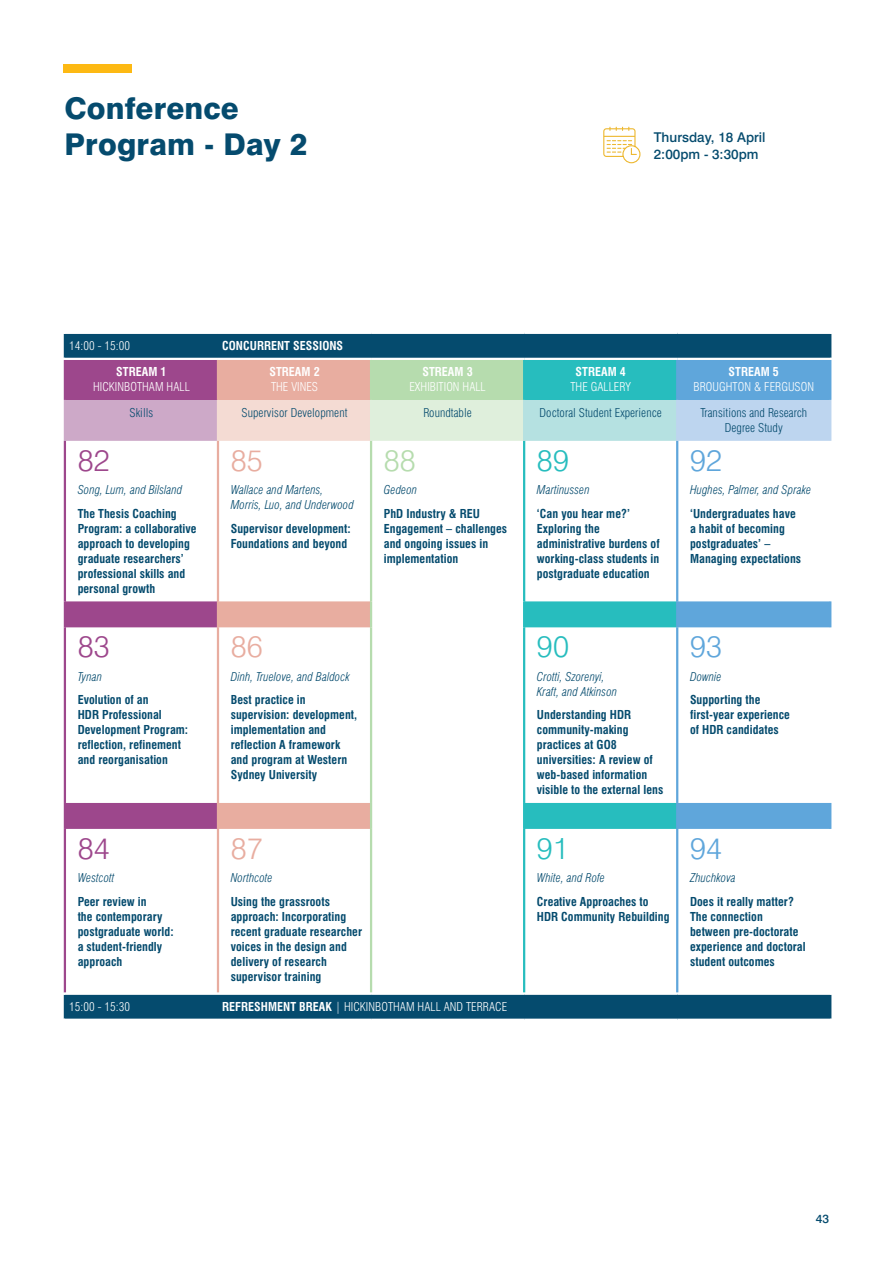
<style>
.page{position:relative;width:893px;height:1263px;background:#fff}
.page>*{position:absolute;margin:0;border:0;box-sizing:border-box;transform-origin:0 0}
.t1{font:800 30px/36px "Swiss 721 BT";letter-spacing:.005em;color:#054b6e}
.t2{font:300 30px "Swiss 721 BT";color:#9d478c}
.t3{font:300 30px "Swiss 721 BT";color:#e8ada0}
.t4{font:300 30px "Swiss 721 BT";color:#27bdbe}
.t5{font:300 30px "Swiss 721 BT";color:#5fa6db}
.t6{font:300 30px "Swiss 721 BT";color:#b6dcae}
.t7{font:500 13.5px/16.5px "Swiss 721 BT";color:#054b6e}
.t8{font:700 condensed 12px/15px "Swiss 721 BT";letter-spacing:.005em;color:#054b6e}
.t9{font:italic 300 condensed 12px/15px "Swiss 721 BT";letter-spacing:.005em;color:#054b6e}
.t10{font:300 condensed 12px "Swiss 721 BT";letter-spacing:.005em;color:#fff}
.t11{font:300 condensed 12px/15px "Swiss 721 BT";letter-spacing:.005em;color:#054b6e;text-align:center}
.t12{font:700 condensed 12px "Swiss 721 BT";letter-spacing:.005em;color:#fff}
.t13{font:500 12px "Swiss 721 BT";color:#054b6e}
.s1{font-weight:700}
</style>
<div class="page">
<div style="left:66px;top:334px;width:763px;height:685px;background:#054b6e"></div>
<div style="left:65px;top:359px;width:153px;height:41px;background:#9d478c"></div>
<div style="left:218px;top:359px;width:153px;height:41px;background:#e8ada0"></div>
<div style="left:371px;top:359px;width:153px;height:41px;background:#b6dcae"></div>
<div style="left:524px;top:359px;width:153px;height:41px;background:#27bdbe"></div>
<div style="left:677px;top:359px;width:153px;height:41px;background:#5fa6db"></div>
<div style="left:65px;top:400px;width:153px;height:41px;background:#cda9c8"></div>
<div style="left:218px;top:400px;width:153px;height:41px;background:#f4dbd3"></div>
<div style="left:371px;top:400px;width:153px;height:41px;background:#dfefdc"></div>
<div style="left:524px;top:400px;width:153px;height:41px;background:#b5e1e1"></div>
<div style="left:677px;top:400px;width:153px;height:41px;background:#bdd5ef"></div>
<svg style="left:66px;top:441px;width:763px;height:551px"></svg>
<svg style="left:66px;top:601px;width:304px;height:228px"></svg>
<svg style="left:525px;top:601px;width:304px;height:228px"></svg>
<hr style="left:64px;top:334px;width:2px;height:24px;background:#054b6e">
<hr style="left:64px;top:995px;width:2px;height:24px;background:#054b6e">
<hr style="left:64px;top:360px;width:2px;height:40px;background:#9d478c">
<hr style="left:64px;top:441px;width:2px;height:160px;background:#9d478c">
<hr style="left:64px;top:627px;width:2px;height:176px;background:#9d478c">
<hr style="left:64px;top:829px;width:2px;height:163px;background:#9d478c">
<hr style="left:217px;top:360px;width:2px;height:40px;background:#e8ada0">
<hr style="left:217px;top:441px;width:2px;height:160px;background:#e8ada0">
<hr style="left:217px;top:627px;width:2px;height:176px;background:#e8ada0">
<hr style="left:217px;top:829px;width:2px;height:163px;background:#e8ada0">
<hr style="left:370px;top:360px;width:2px;height:40px;background:#b6dcae">
<hr style="left:370px;top:441px;width:2px;height:160px;background:#b6dcae">
<hr style="left:370px;top:627px;width:2px;height:176px;background:#b6dcae">
<hr style="left:370px;top:829px;width:2px;height:163px;background:#b6dcae">
<hr style="left:523px;top:360px;width:2px;height:40px;background:#27bdbe">
<hr style="left:523px;top:441px;width:2px;height:160px;background:#27bdbe">
<hr style="left:523px;top:627px;width:2px;height:176px;background:#27bdbe">
<hr style="left:523px;top:829px;width:2px;height:163px;background:#27bdbe">
<hr style="left:676px;top:360px;width:2px;height:40px;background:#5fa6db">
<hr style="left:676px;top:441px;width:2px;height:160px;background:#5fa6db">
<hr style="left:676px;top:627px;width:2px;height:176px;background:#5fa6db">
<hr style="left:676px;top:829px;width:2px;height:163px;background:#5fa6db">
<hr style="left:370px;top:400px;width:2px;height:41px;background:#dfefdc">
<hr style="left:64px;top:400px;width:2px;height:41px;background:#cda9c8">
<hr style="left:217px;top:400px;width:2px;height:41px;background:#f4dbd3">
<hr style="left:523px;top:400px;width:2px;height:41px;background:#b5e1e1">
<hr style="left:676px;top:400px;width:2px;height:41px;background:#bdd5ef">
<hr style="left:64px;top:601px;width:2px;height:26px;background:#9d478c">
<hr style="left:64px;top:803px;width:2px;height:26px;background:#9d478c">
<hr style="left:217px;top:601px;width:2px;height:26px;background:#e8ada0">
<hr style="left:829px;top:360px;width:2px;height:40px;background:#5fa6db">
<hr style="left:829px;top:400px;width:2px;height:41px;background:#bdd5ef">
<hr style="left:829px;top:334px;width:2px;height:24px;background:#054b6e">
<hr style="left:829px;top:995px;width:2px;height:24px;background:#054b6e">
<hr style="left:64px;top:358px;width:154px;height:2px;background:#fff">
<hr style="left:218px;top:358px;width:153px;height:2px;background:#fff">
<hr style="left:371px;top:358px;width:153px;height:2px;background:#fff">
<hr style="left:524px;top:358px;width:153px;height:2px;background:#fff">
<hr style="left:677px;top:358px;width:154px;height:2px;background:#fff">
<hr style="left:676px;top:601px;width:2px;height:26px;background:#5fa6db">
<hr style="left:829px;top:601px;width:2px;height:26px;background:#5fa6db">
<hr style="left:370px;top:601px;width:2px;height:26px;background:#b6dcae">
<hr style="left:523px;top:601px;width:2px;height:26px;background:#27bdbe">
<hr style="left:64px;top:992px;width:154px;height:3px;background:#fff">
<hr style="left:218px;top:992px;width:153px;height:3px;background:#fff">
<hr style="left:371px;top:992px;width:153px;height:3px;background:#fff">
<hr style="left:524px;top:992px;width:153px;height:3px;background:#fff">
<hr style="left:677px;top:992px;width:154px;height:3px;background:#fff">
<hr style="left:217px;top:803px;width:2px;height:26px;background:#e8ada0">
<hr style="left:370px;top:803px;width:2px;height:26px;background:#b6dcae">
<hr style="left:523px;top:803px;width:2px;height:26px;background:#27bdbe">
<hr style="left:676px;top:803px;width:2px;height:26px;background:#5fa6db">
<hr style="left:829px;top:803px;width:2px;height:26px;background:#5fa6db">
<div style="left:64px;top:64px;width:68px;height:8px;background:#fdb913"></div>
<svg style="left:603px;top:127px;width:38px;height:37px"></svg>
<h1 class="t1" style="left:64px;top:90px;width:244px">Conference<br>Program - Day 2</h1>
<p class="t10" style="left:69px;top:339px;width:62px">14:00 - 15:00</p>
<p class="t12" style="left:222px;top:339px;width:122px">CONCURRENT SESSIONS</p>
<p class="t12" style="left:116px;top:365px;width:52px">STREAM 1</p>
<p class="t10" style="left:93px;top:380px;width:98px">HICKINBOTHAM HALL</p>
<p class="t12" style="left:269px;top:365px;width:52px">STREAM 2</p>
<p class="t10" style="left:271px;top:380px;width:49px">THE VINES</p>
<p class="t12" style="left:422px;top:365px;width:52px">STREAM 3</p>
<p class="t10" style="left:409px;top:380px;width:78px">EXHIBITION HALL</p>
<p class="t7" style="left:654px;top:129px;width:113px">Thursday, 18 April<br>2:00pm - 3:30pm</p>
<p class="t12" style="left:576px;top:365px;width:52px">STREAM 4</p>
<p class="t10" style="left:570px;top:380px;width:62px">THE GALLERY</p>
<p class="t12" style="left:729px;top:365px;width:52px">STREAM 5</p>
<p class="t10" style="left:693px;top:380px;width:122px">BROUGHTON &amp; FERGUSON</p>
<p class="t11" style="left:130px;top:405px;width:25px">Skills</p>
<p class="t11" style="left:242px;top:405px;width:107px">Supervisor Development</p>
<p class="t11" style="left:423px;top:405px;width:50px">Roundtable</p>
<p class="t11" style="left:540px;top:405px;width:124px">Doctoral Student Experience</p>
<p class="t11" style="left:700px;top:405px;width:108px">Transitions and Research<br>Degree Study</p>
<h1 class="t2" style="left:78px;top:442px;width:34px">82</h1>
<p class="t9" style="left:78px;top:482px;width:106px">Song, Lum, and Bilsland</p>
<p class="t8" style="left:78px;top:506px;width:120px">The Thesis Coaching<br>Program: a collaborative approach to developing graduate researchers’ professional skills and personal growth</p>
<h1 class="t2" style="left:78px;top:628px;width:34px">83</h1>
<p class="t9" style="left:78px;top:669px;width:26px">Tynan</p>
<p class="t8" style="left:78px;top:692px;width:112px">Evolution of an<br>HDR Professional<br>Development Program: reflection, refinement and reorganisation</p>
<h1 class="t2" style="left:78px;top:830px;width:34px">84</h1>
<p class="t9" style="left:78px;top:870px;width:38px">Westcott</p>
<p class="t8" style="left:78px;top:894px;width:98px">Peer review in<br>the contemporary postgraduate world: a student-friendly approach</p>
<h1 class="t3" style="left:231px;top:442px;width:34px">85</h1>
<p class="t9" style="left:231px;top:482px;width:125px">Wallace and Martens,<br>Morris, Luo, and Underwood</p>
<p class="t8" style="left:231px;top:521px;width:121px">Supervisor development:<br>Foundations and beyond</p>
<h1 class="t6" style="left:384px;top:442px;width:34px">88</h1>
<p class="t9" style="left:384px;top:482px;width:35px">Gedeon</p>
<p class="t8" style="left:384px;top:506px;width:125px">PhD Industry &amp; REU<br>Engagement – challenges and ongoing issues in implementation</p>
<h1 class="t3" style="left:231px;top:628px;width:34px">86</h1>
<p class="t9" style="left:231px;top:669px;width:121px">Dinh, Truelove, and Baldock</p>
<p class="t8" style="left:231px;top:692px;width:128px">Best practice in supervision: development, implementation and reflection A framework and program at Western<br>Sydney University</p>
<h1 class="t3" style="left:231px;top:830px;width:34px">87</h1>
<p class="t9" style="left:231px;top:870px;width:44px">Northcote</p>
<p class="t8" style="left:231px;top:894px;width:133px">Using the grassroots approach: Incorporating recent graduate researcher voices in the design and delivery of research supervisor training</p>
<p class="t10" style="left:69px;top:1000px;width:62px">15:00 - 15:30</p>
<p class="t10" style="left:222px;top:1000px;width:287px"><span class="s1">REFRESHMENT BREAK</span> | HICKINBOTHAM HALL AND TERRACE</p>
<h1 class="t4" style="left:537px;top:442px;width:34px">89</h1>
<p class="t9" style="left:537px;top:482px;width:54px">Martinussen</p>
<p class="t8" style="left:537px;top:506px;width:124px">‘Can you hear me?’<br>Exploring the administrative burdens of working-class students in postgraduate education</p>
<h1 class="t5" style="left:690px;top:442px;width:34px">92</h1>
<p class="t9" style="left:690px;top:482px;width:123px">Hughes, Palmer, and Sprake</p>
<p class="t8" style="left:690px;top:506px;width:113px">‘Undergraduates have a habit of becoming postgraduates’ –<br>Managing expectations</p>
<h1 class="t4" style="left:537px;top:628px;width:34px">90</h1>
<p class="t9" style="left:537px;top:669px;width:82px">Crotti, Szorenyi,<br>Kraft, and Atkinson</p>
<p class="t8" style="left:537px;top:707px;width:128px">Understanding HDR community-making practices at GO8 universities: A review of web-based information visible to the external lens</p>
<h1 class="t4" style="left:537px;top:830px;width:34px">91</h1>
<p class="t9" style="left:537px;top:870px;width:70px">White, and Rofe</p>
<p class="t8" style="left:537px;top:894px;width:134px">Creative Approaches to<br>HDR Community Rebuilding</p>
<h1 class="t5" style="left:690px;top:628px;width:34px">93</h1>
<p class="t9" style="left:690px;top:669px;width:33px">Downie</p>
<p class="t8" style="left:690px;top:692px;width:102px">Supporting the first-year experience of HDR candidates</p>
<h1 class="t5" style="left:690px;top:830px;width:34px">94</h1>
<p class="t9" style="left:690px;top:870px;width:47px">Zhuchkova</p>
<p class="t8" style="left:690px;top:894px;width:117px">Does it really matter?<br>The connection between pre-doctorate experience and doctoral student outcomes</p>
<p class="t13" style="left:816px;top:1211px;width:15px">43</p>
</div>
